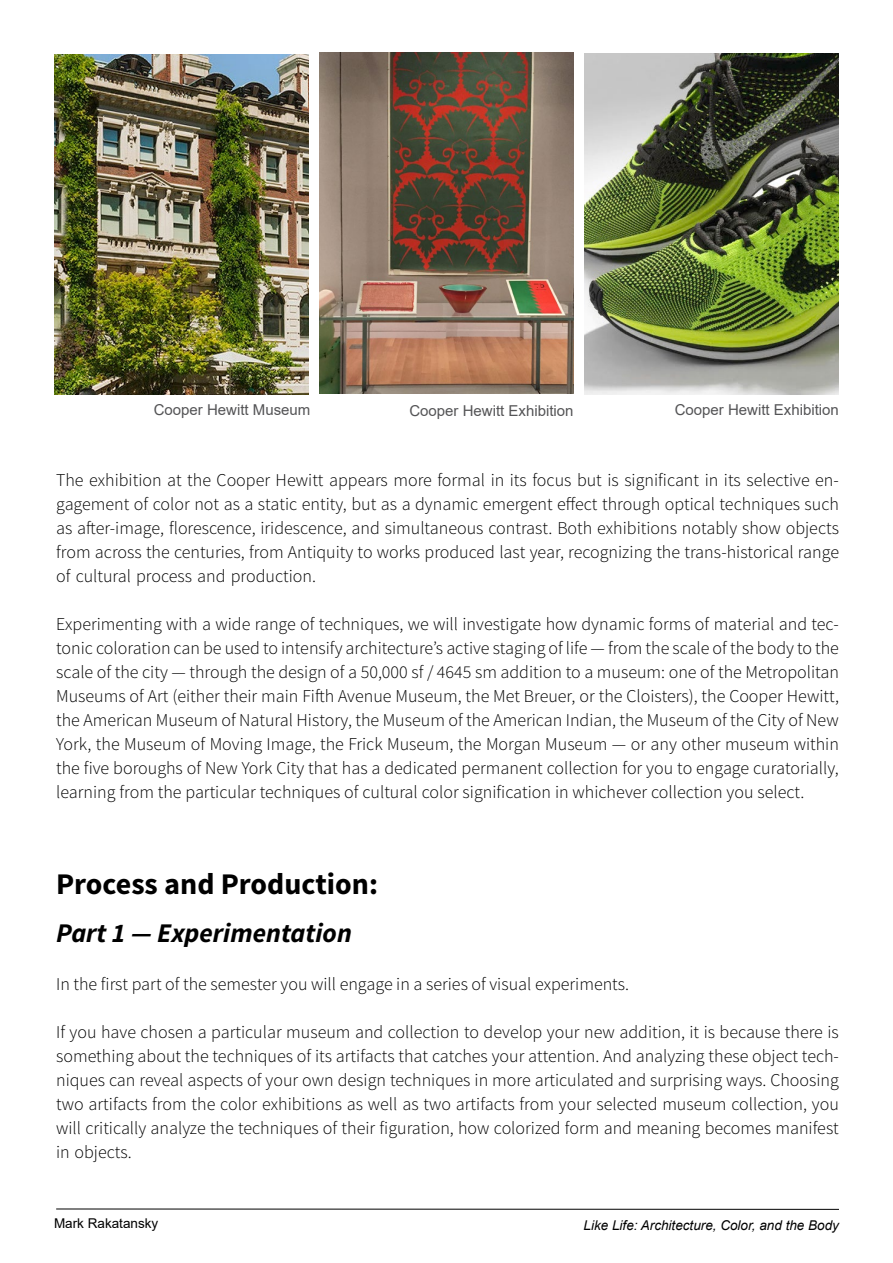
<style>
.page{position:relative;width:893px;height:1263px;background:#fff}
.page>*{position:absolute;margin:0;border:0;box-sizing:border-box;transform-origin:0 0}
.t1{font:700 30px "Source Sans Pro";color:#000}
.t2{font:italic 700 27px "Source Sans Pro";color:#000}
.t3{font:300 18px/24px "Source Sans Pro";color:#000;text-align:justify}
.t4{font:15px "Arial";color:#545456}
.t5{font:italic 13.5px "Arial";color:#000}
.t6{font:13.5px "Arial";color:#000}
</style>
<div class="page">
<hr style="left:56px;top:1208px;width:783px;height:2px;background:#000">
<img style="left:54px;top:54px;width:254px;height:340px">
<img style="left:319px;top:53px;width:255px;height:340px">
<img style="left:585px;top:54px;width:254px;height:340px">
<p class="t4" style="left:154px;top:400px;width:158px">Cooper Hewitt Museum</p>
<p class="t4" style="left:409px;top:401px;width:166px">Cooper Hewitt Exhibition</p>
<p class="t4" style="left:675px;top:400px;width:166px">Cooper Hewitt Exhibition</p>
<p class="t3" style="left:56px;top:468px;width:784px">The exhibition at the Cooper Hewitt appears more formal in its focus but is significant in its selective en-</p>
<p class="t3" style="left:56px;top:516px;width:784px">as after-image, florescence, iridescence, and simultaneous contrast. Both exhibitions notably show objects from across the centuries, from Antiquity to works produced last year, recognizing the trans-historical range of cultural process and production.</p>
<p class="t3" style="left:56px;top:492px;width:784px">gagement of color not as a static entity, but as a dynamic emergent effect through optical techniques such</p>
<p class="t3" style="left:56px;top:612px;width:784px">Experimenting with a wide range of techniques, we will investigate how dynamic forms of material and tec-</p>
<p class="t3" style="left:56px;top:660px;width:784px">scale of the city — through the design of a 50,000 sf / 4645 sm addition to a museum: one of the Metropolitan Museums of Art (either their main Fifth Avenue Museum, the Met Breuer, or the Cloisters ,) the Cooper Hewitt, the American Museum of Natural History, the Museum of the American Indian, the Museum of the City of New York, the Museum of Moving Image, the Frick Museum, the Morgan Museum — or any other museum within the five boroughs of New York City that has a dedicated permanent collection for you to engage curatorially, learning from the particular techniques of cultural color signification in whichever collection you select.</p>
<p class="t3" style="left:56px;top:636px;width:784px">tonic coloration can be used to intensify architectures’ active staging of life — from the scale of the body to the</p>
<h1 class="t1" style="left:56px;top:864px;width:323px">Process and Production:</h1>
<h2 class="t2" style="left:56px;top:915px;width:297px">Part 1 — Experimentation</h2>
<p class="t3" style="left:56px;top:972px;width:574px">In the first part of the semester you will engage in a series of visual experiments.</p>
<p class="t3" style="left:56px;top:1020px;width:784px">If you have chosen a particular museum and collection to develop your new addition isit, because there is</p>
<p class="t3" style="left:56px;top:1068px;width:784px">niques can reveal aspects of your own design techniques in more articulated and surprising ways. Choosing</p>
<p class="t3" style="left:56px;top:1044px;width:784px">something about the techniques of its artifacts that catches your attention. And analyzing these object tech-</p>
<p class="t3" style="left:56px;top:1092px;width:784px">two artifacts from the color exhibitions as well as two artifacts from your selected museum collection, you will critically analyze the techniques of their figuration, how colorized form and meaning becomes manifest in objects.</p>
<p class="t6" style="left:54px;top:1214px;width:106px">Mark Rakatansky</p>
<p class="t5" style="left:584px;top:1216px;width:257px">Like Life: Architecture, Color, and the Body</p>
</div>
